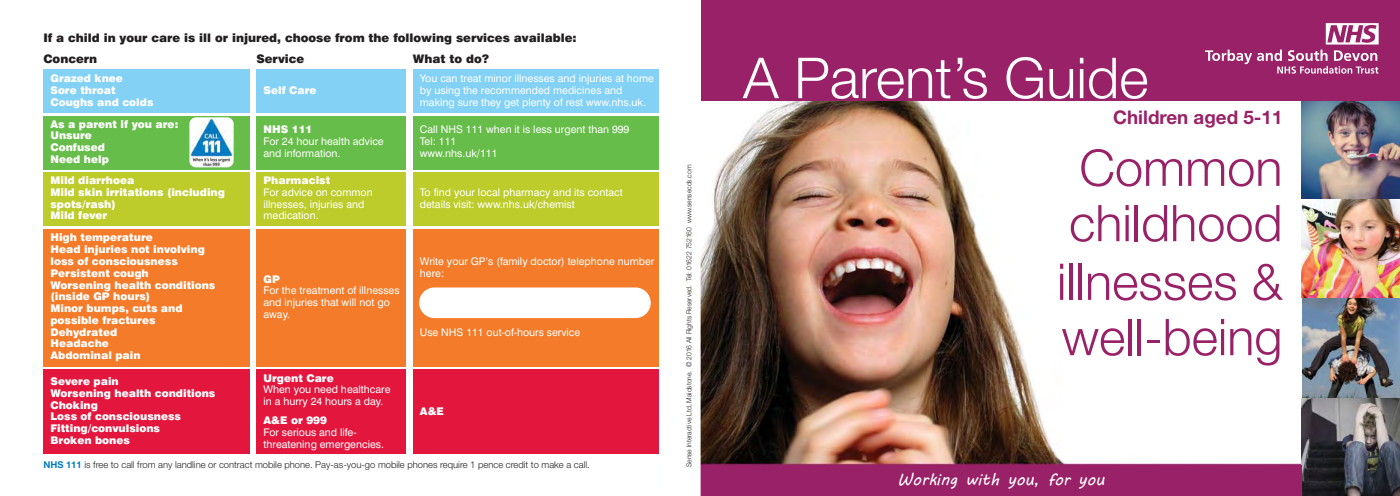
<style>
.page{position:relative;width:1400px;height:496px;background:#fff}
.page>*{position:absolute;margin:0;border:0;box-sizing:border-box;transform-origin:0 0}
.t1{font:300 56.38px "Helvetica Neue";color:#fff}
.t2{font:300 50.5px/56.4px "Helvetica Neue";color:#992168;text-align:center}
.t3{font:700 18.75px "Helvetica Neue";color:#992168}
.t4{font:16.5px "MV Boli";color:#fff}
.t5{font:900 11.75px "Swiss 721 BT";color:#231f20}
.t6{font:10.62px/11.8px "Swiss 721 BT";color:#fff}
.t7{font:900 10.62px/11.8px "Swiss 721 BT";color:#fff}
.t8{font:300 9.38px "Helvetica Neue";color:#231f20}
.t9{font:300 7px "Helvetica Neue";color:#231f20;scale:.95 1}
.s1{font-weight:700;color:#007bc3}
</style>
<div class="page">
<img style="left:43px;top:69px;width:1258px;height:426px">
<img style="left:1301px;top:397px;width:99px;height:98px">
<img style="left:1301px;top:100px;width:99px;height:99px">
<img style="left:1301px;top:199px;width:99px;height:99px">
<img style="left:1302px;top:298px;width:98px;height:99px">
<div style="left:701px;top:0;width:699px;height:100px;background:#992168"></div>
<div style="left:43px;top:69px;width:207px;height:44px;background:#83d1f5"></div>
<div style="left:43px;top:116px;width:207px;height:53px;background:#67bd49"></div>
<div style="left:43px;top:172px;width:207px;height:53px;background:#bdcc2a"></div>
<div style="left:43px;top:369px;width:207px;height:84px;background:#e3173e"></div>
<div style="left:256px;top:69px;width:150px;height:44px;background:#83d1f5"></div>
<div style="left:256px;top:116px;width:150px;height:53px;background:#67bd49"></div>
<div style="left:256px;top:172px;width:150px;height:53px;background:#bdcc2a"></div>
<div style="left:256px;top:228px;width:150px;height:138px;background:#f47b29"></div>
<div style="left:256px;top:369px;width:150px;height:84px;background:#e3173e"></div>
<div style="left:413px;top:69px;width:245px;height:44px;background:#83d1f5"></div>
<div style="left:413px;top:116px;width:245px;height:53px;background:#67bd49"></div>
<div style="left:413px;top:172px;width:245px;height:53px;background:#bdcc2a"></div>
<div style="left:413px;top:228px;width:245px;height:138px;background:#f47b29"></div>
<div style="left:413px;top:369px;width:245px;height:84px;background:#e3173e"></div>
<div style="left:419px;top:287px;width:232px;height:31px;background:#fff;border-radius:15px"></div>
<img style="left:189px;top:117px;width:45px;height:50px;border-radius:7px">
<div style="left:43px;top:228px;width:207px;height:138px;background:#f47b29"></div>
<div style="left:701px;top:464px;width:600px;height:31px;background:#992168"></div>
<svg style="left:1326px;top:23px;width:52px;height:21px"></svg>
<svg style="left:1205px;top:50px;width:173px;height:24px"></svg>
<p class="t5" style="left:43px;top:33px;width:535px">If a child in your care is ill or injured, choose from the following services available:</p>
<p class="t5" style="left:43px;top:54px;width:55px">Concern</p>
<p class="t5" style="left:256px;top:54px;width:49px">Service</p>
<p class="t5" style="left:413px;top:54px;width:78px">What to do?</p>
<p class="t7" style="left:50px;top:73px;width:104px">Grazed knee<br>Sore throat<br>Coughs and colds</p>
<p class="t7" style="left:50px;top:118px;width:129px">As a parent if you are:<br>Unsure<br>Confused<br>Need help</p>
<p class="t7" style="left:50px;top:175px;width:176px">Mild diarrhoea<br>Mild skin irritations (including spots/rash)<br>Mild fever</p>
<p class="t7" style="left:50px;top:232px;width:166px">High temperature<br>Head injuries not involving loss of consciousness<br>Persistent cough<br>Worsening health conditions (inside GP hours)<br>Minor bumps, cuts and possible fractures<br>Dehydrated<br>Headache<br>Abdominal pain</p>
<p class="t7" style="left:50px;top:375px;width:166px">Severe pain<br>Worsening health conditions<br>Choking<br>Loss of consciousness<br>Fitting/convulsions<br>Broken bones</p>
<p class="t7" style="left:263px;top:85px;width:55px">Self Care</p>
<p class="t7" style="left:263px;top:124px;width:51px">NHS 111</p>
<p class="t6" style="left:263px;top:136px;width:122px">For 24 hour health advice and information.</p>
<p class="t7" style="left:263px;top:175px;width:68px">Pharmacist</p>
<p class="t6" style="left:263px;top:187px;width:111px">For advice on common illnesses, injuries and medication.</p>
<p class="t7" style="left:263px;top:273px;width:18px">GP</p>
<p class="t6" style="left:263px;top:285px;width:138px">For the treatment of illnesses and injuries that will not go away.</p>
<p class="t7" style="left:263px;top:372px;width:72px">Urgent Care</p>
<p class="t6" style="left:263px;top:384px;width:128px">When you need healthcare in a hurry 24 hours a day.</p>
<p class="t7" style="left:263px;top:414px;width:65px">A&amp;E or 999</p>
<p class="t6" style="left:263px;top:426px;width:122px">For serious and life&shy;threatening emergencies.</p>
<p class="t6" style="left:420px;top:73px;width:236px">You can treat minor illnesses and injuries at home by using the recommended medicines and making sure they get plenty of rest www.nhs.uk.</p>
<p class="t6" style="left:420px;top:125px;width:211px">Call NHS 111 when it is less urgent than 999<br>Tel: 111<br>www.nhs.uk/111</p>
<p class="t6" style="left:420px;top:187px;width:204px">To find your local pharmacy and its contact details visit: www.nhs.uk/chemist</p>
<p class="t6" style="left:420px;top:256px;width:236px">Write your GP’s (family doctor) telephone number here:</p>
<p class="t6" style="left:420px;top:327px;width:162px">Use NHS 111 out-of-hours service</p>
<p class="t7" style="left:420px;top:405px;width:26px">A&amp;E</p>
<p class="t8" style="left:43px;top:460px;width:548px"><span class="s1">NHS 111</span> is free to call from any landline or contract mobile phone. Pay-as-you-go mobile phones require 1 pence credit to make a call.</p>
<p class="t9" style="left:686px;top:466px;width:319px;rotate:-90deg">Sense Interactive Ltd, Maidstone. © 2016 All Rights Reserved. Tel: 01622 752160 www.sensecds.com</p>
<h1 class="t1" style="left:743px;top:58px;width:407px">A Parent’s Guide</h1>
<h3 class="t3" style="left:1113px;top:110px;width:171px">Children aged 5-11</h3>
<h2 class="t2" style="left:1057px;top:144px;width:227px">Common childhood illnesses &amp; well-being</h2>
<h3 class="t4" style="left:897px;top:469px;width:209px">Working with you, for you</h3>
</div>
